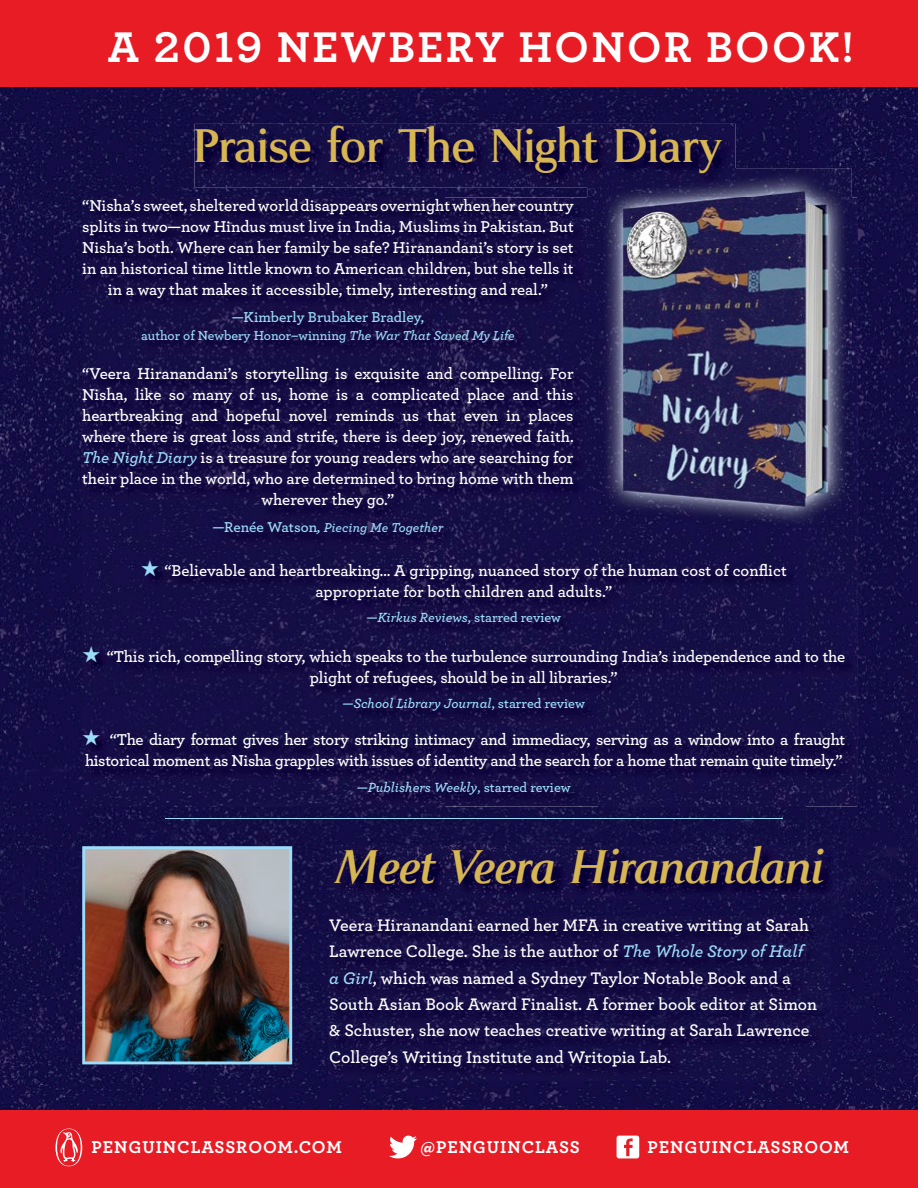
<style>
.page{position:relative;width:918px;height:1188px;background:#fff}
.page>*{position:absolute;margin:0;border:0;box-sizing:border-box;transform-origin:0 0}
.t1{font:45px "Archer Bold LF";letter-spacing:.05em;color:#fff}
.t2{font:43.8px "Pompei Std";letter-spacing:-.01em;color:#d6b553}
.t3{font:italic 43.8px "Pompei Std";letter-spacing:-.01em;color:#d6b553}
.t4{font:18px "Archer Bold LF";letter-spacing:.05em;color:#fff}
.t5{font:600 17.55px/26.4px "Archer";color:#fff}
.t6{font:600 16.5px/21px "Archer";letter-spacing:-.01em;color:#fff;text-align:center}
.t7{font:600 15px "Archer";color:#9cdcf8}
.t8{font:italic 600 13.95px "Archer";color:#9cdcf8}
.t9{font:600 13.5px "Archer";color:#9cdcf8}
.t10{font:italic 600 13.5px "Archer";color:#9cdcf8}
.s1{font-style:italic}
.s2{font-style:italic;color:#9cdcf8}
.s3{font-size:15px}
.s4{font-style:normal;font-size:15px}
.s5{color:#9cdcf8}
.s6{font-style:normal}
</style>
<div class="page">
<img style="left:0;top:86px;width:918px;height:1024px">
<img style="left:82px;top:197px;width:516px;height:610px">
<img style="left:806px;top:197px;width:51px;height:610px">
<img style="left:598px;top:528px;width:208px;height:279px">
<img style="left:587px;top:168px;width:264px;height:360px">
<img style="left:195px;top:124px;width:540px;height:63px">
<img style="left:587px;top:168px;width:148px;height:19px">
<hr style="left:165px;top:818px;width:617px;height:1px;background:#9cdcf8">
<img style="left:333px;top:845px;width:505px;height:53px">
<img style="left:82px;top:846px;width:210px;height:218px">
<img style="left:329px;top:916px;width:502px;height:165px">
<div style="left:0;top:1110px;width:918px;height:78px;background:#e81c25"></div>
<svg style="left:55px;top:1129px;width:27px;height:37px"></svg>
<svg style="left:617px;top:1136px;width:22px;height:22px"></svg>
<svg style="left:389px;top:1136px;width:28px;height:22px"></svg>
<div style="left:0;top:0;width:918px;height:86px;background:#e81c25"></div>
<h1 class="t1" style="left:108px;top:19px;width:748px">A 2019 NEWBERY HONOR BOOK!</h1>
<h2 class="t2" style="left:194px;top:117px;width:530px">Praise for The Night Diary</h2>
<p class="t6" style="left:82px;top:194px;width:493px">“Nisha’s sweet, sheltered world disappears overnight when her country splits in two—now Hindus must live in India, Muslims in Pakistan. But Nisha’s both. Where can her family be safe? Hiranandani’s story is set in an historical time little known to American children, but she tells it in a way that makes it accessible, timely, interesting and real.”</p>
<p class="t7" style="left:232px;top:306px;width:194px"><span class="s1">—</span>Kimberly Brubaker Bradley,</p>
<p class="t9" style="left:141px;top:325px;width:375px">author of Newbery Honor–winning <span class="s1">The War That Saved My Life</span></p>
<p class="t6" style="left:82px;top:362px;width:493px">“Veera Hiranandani’s storytelling is exquisite and compelling. For Nisha, like so many of us, home is a complicated place and this heartbreaking and hopeful novel reminds us that even in places where there is great loss and strife, there is deep joy, renewed faith.<br><span class="s2">The Night Diary</span> is a treasure for young readers who are searching for their place in the world, who are determined to bring home with them wherever they go.”</p>
<p class="t10" style="left:212px;top:518px;width:233px"><span class="s3">—</span><span class="s4">Renée Watson</span><span class="s3">,</span> Piecing Me Together</p>
<p class="t6" style="left:141px;top:559px;width:648px"><span class="s5">★</span> “Believable and heartbreaking… A gripping, nuanced story of the human cost of conflict appropriate for both children and adults.”</p>
<p class="t8" style="left:366px;top:607px;width:196px">—Kirkus Reviews<span class="s6">, starred review</span></p>
<p class="t6" style="left:82px;top:645px;width:765px"><span class="s5">★</span> “This rich, compelling story, which speaks to the turbulence surrounding India’s independence and to the plight of refugees, should be in all libraries.”</p>
<p class="t8" style="left:343px;top:693px;width:244px">—School Library Journal<span class="s6">, starred review</span></p>
<p class="t6" style="left:82px;top:728px;width:765px;text-align:left"><span class="s5">★</span> “The diary format gives her story striking intimacy and immediacy, serving as a window into a fraught historical moment as Nisha grapples with issues of identity and the search for a home that remain quite timely.”</p>
<p class="t8" style="left:357px;top:776px;width:215px">—Publishers Weekly<span class="s6">, starred review</span></p>
<h2 class="t3" style="left:336px;top:839px;width:489px">Meet Veera Hiranandani</h2>
<p class="t5" style="left:329px;top:911px;width:489px">Veera Hiranandani earned her MFA in creative writing at Sarah Lawrence College. She is the author of <span class="s2">The Whole Story of Half a Girl</span>, which was named a Sydney Taylor Notable Book and a South Asian Book Award Finalist. A former book editor at Simon &amp; Schuster, she now teaches creative writing at Sarah Lawrence College’s Writing Institute and Writopia Lab.</p>
<p class="t4" style="left:91px;top:1136px;width:252px">PENGUINCLASSROOM.COM</p>
<p class="t4" style="left:420px;top:1136px;width:161px">@PENGUINCLASS</p>
<p class="t4" style="left:648px;top:1136px;width:203px">PENGUINCLASSROOM</p>
</div>
